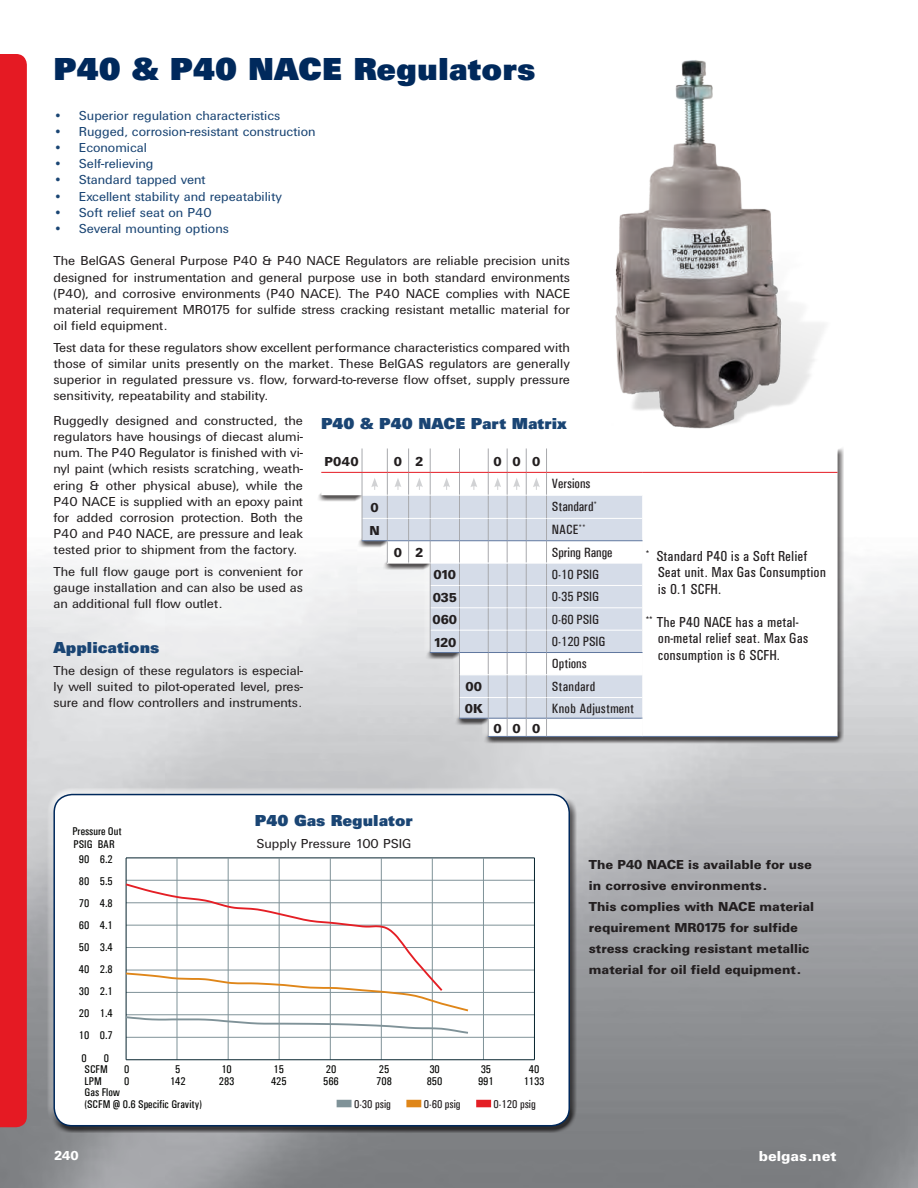
<style>
.page{position:relative;width:918px;height:1188px;background:#fff}
.page>*{position:absolute;margin:0;border:0;box-sizing:border-box;transform-origin:0 0}
.t1{font:33px "Univers Ultra Bold DTC";color:#00295c}
.t2{font:16.5px "Univers Ultra Bold DTC";color:#1a4574}
.t3{font:15px/16.5px "Univers Roman Cond DTC";color:#231f20}
.t4{font:15px "Univers Black DTC";color:#fff}
.t5{font:13.5px/16.2px "Univers DTC";color:#231f20;text-align:justify}
.t6{font:13.5px/21px "Univers Black DTC";color:#231f20}
.t7{font:13.5px "Univers DTC";color:#1a4574}
.t8{font:500 condensed 13.5px/22.4px "Univers";color:#231f20}
.t9{font:500 condensed 13.5px "Univers";letter-spacing:.02em;color:#231f20}
.t10{font:13.5px "Univers Black DTC";color:#fff}
.t11{font:500 condensed 11.55px "Univers";color:#231f20}
.t12{font:500 condensed 11.25px/22px "Univers";color:#040503;text-align:center}
.s1{font-family:"Univers Ultra Bold DTC";font-size:16.5px;color:#1a4574}
</style>
<div class="page">
<img style="left:0;top:560px;width:918px;height:628px">
<div style="left:0;top:54px;width:27px;height:1073px;background:#e51a23"></div>
<div style="left:316px;top:445px;width:528px;height:299px;background:#231f20;opacity:.75"></div>
<svg style="left:321px;top:448px;width:517px;height:288px"></svg>
<div style="left:547px;top:496px;width:95px;height:44px;background:#d5dce8"></div>
<svg style="left:547px;top:541px;width:95px;height:195px;fill:#d5dce8"></svg>
<hr style="left:547px;top:585px;width:95px;height:1px;background:#fff">
<hr style="left:547px;top:607px;width:95px;height:1px;background:#fff">
<hr style="left:547px;top:630px;width:95px;height:1px;background:#fff">
<svg style="left:642px;top:541px;width:1px;height:22px"></svg>
<svg style="left:642px;top:653px;width:1px;height:21px"></svg>
<hr style="left:547px;top:495px;width:95px;height:1px;background:#fff">
<hr style="left:547px;top:518px;width:95px;height:1px;background:#fff">
<hr style="left:547px;top:563px;width:96px;height:1px;background:#fff">
<hr style="left:547px;top:674px;width:96px;height:1px;background:#fff">
<hr style="left:547px;top:697px;width:95px;height:1px;background:#fff">
<hr style="left:547px;top:540px;width:96px;height:1px;background:#60779f">
<hr style="left:547px;top:652px;width:96px;height:1px;background:#60779f">
<hr style="left:321px;top:472px;width:41px;height:1px;background:#e51a23">
<hr style="left:547px;top:472px;width:95px;height:1px;background:#e51a23">
<hr style="left:642px;top:472px;width:196px;height:1px;background:#e51a23">
<hr style="left:642px;top:736px;width:196px;height:1px;background:#60779f">
<hr style="left:547px;top:718px;width:96px;height:1px;background:#60779f">
<hr style="left:547px;top:736px;width:95px;height:1px;background:#60779f">
<svg style="left:642px;top:719px;width:1px;height:17px"></svg>
<svg style="left:362px;top:448px;width:185px;height:289px"></svg>
<div style="left:47px;top:787px;width:525px;height:334px;background:#fff;opacity:.75"></div>
<div style="left:52px;top:798px;width:525px;height:335px;background:#231f20;opacity:.75"></div>
<div style="left:54px;top:795px;width:515px;height:331px;background:#fff;border-radius:18px"></div>
<div style="left:53px;top:794px;width:517px;height:332px;border:2px solid #00295c;border-radius:18px"></div>
<hr style="left:126px;top:1037px;width:408px;height:1px;background:#7f9298">
<hr style="left:126px;top:1015px;width:408px;height:1px;background:#7f9298">
<hr style="left:126px;top:992px;width:408px;height:1px;background:#7f9298">
<hr style="left:126px;top:970px;width:408px;height:1px;background:#7f9298">
<hr style="left:126px;top:947px;width:408px;height:1px;background:#7f9298">
<hr style="left:126px;top:925px;width:408px;height:1px;background:#7f9298">
<hr style="left:126px;top:903px;width:408px;height:1px;background:#7f9298">
<hr style="left:126px;top:880px;width:408px;height:1px;background:#7f9298">
<hr style="left:126px;top:857px;width:408px;height:1px;background:#06232e">
<hr style="left:177px;top:858px;width:1px;height:202px;background:#7f9298">
<hr style="left:228px;top:858px;width:1px;height:202px;background:#7f9298">
<hr style="left:279px;top:858px;width:1px;height:202px;background:#7f9298">
<hr style="left:330px;top:858px;width:1px;height:202px;background:#7f9298">
<hr style="left:381px;top:858px;width:1px;height:202px;background:#7f9298">
<hr style="left:432px;top:858px;width:1px;height:202px;background:#7f9298">
<hr style="left:483px;top:858px;width:1px;height:202px;background:#7f9298">
<hr style="left:534px;top:858px;width:1px;height:202px;background:#06232e">
<hr style="left:126px;top:858px;width:1px;height:202px;background:#06232e">
<hr style="left:126px;top:1059px;width:409px;height:1px;background:#06232e">
<svg style="left:125px;top:882px;width:345px;height:153px"></svg>
<div style="left:337px;top:1100px;width:15px;height:7px;background:#7f9298"></div>
<div style="left:406px;top:1100px;width:15px;height:7px;background:#df8619"></div>
<div style="left:476px;top:1100px;width:15px;height:7px;background:#e41f25"></div>
<img style="left:615px;top:60px;width:209px;height:369px">
<h1 class="t1" style="left:53px;top:50px;width:483px">P40 &amp; P40 NACE Regulators</h1>
<p class="t7" style="left:53px;top:108px;width:228px">• Superior regulation characteristics</p>
<p class="t7" style="left:53px;top:124px;width:264px">• Rugged, corrosion-resistant construction</p>
<p class="t7" style="left:53px;top:140px;width:95px">• Economical</p>
<p class="t7" style="left:53px;top:156px;width:102px">• Self-relieving</p>
<p class="t7" style="left:53px;top:172px;width:154px">• Standard tapped vent</p>
<p class="t7" style="left:53px;top:189px;width:230px">• Excellent stability and repeatability</p>
<p class="t7" style="left:53px;top:205px;width:160px">• Soft relief seat on P40</p>
<p class="t7" style="left:53px;top:221px;width:177px">• Several mounting options</p>
<p class="t5" style="left:53px;top:253px;width:518px">The BelGAS General Purpose P40 &amp; P40 NACE Regulators are reliable precision units designed for instrumentation and general purpose use in both standard environments (P40), and corrosive environments (P40 NACE). The P40 NACE complies with NACE material requirement MR0175 for sulfide stress cracking resistant metallic material for oil field equipment.</p>
<p class="t5" style="left:53px;top:339px;width:518px">Test data for these regulators show excellent performance characteristics compared with those of similar units presently on the market. These BelGAS regulators are generally superior in regulated pressure vs. flow, forward-to-reverse flow offset, supply pressure sensitivity, repeatability and stability.</p>
<p class="t5" style="left:53px;top:412px;width:515px;text-align:left">Ruggedly designed and constructed, the <span class="s1">P40 &amp; P40 NACE Part Matrix </span>regulators have housings of diecast alumi-<br>num. The P40 Regulator is finished with vi-<br>nyl paint (which resists scratching, weath-<br>ering &amp; other physical abuse), while the<br>P40 NACE is supplied with an epoxy paint<br>for added corrosion protection. Both the<br>P40 and P40 NACE, are pressure and leak<br>tested prior to shipment from the factory.</p>
<p class="t5" style="left:53px;top:563px;width:251px">The full flow gauge port is convenient for gauge installation and can also be used as an additional full flow outlet.</p>
<p class="t2" style="left:53px;top:638px;width:107px">Applications</p>
<p class="t5" style="left:53px;top:662px;width:251px">The design of these regulators is especial&shy;ly well suited to pilot-operated level, pres&shy;sure and flow controllers and instruments.</p>
<p class="t6" style="left:325px;top:451px;width:36px">P040</p>
<p class="t6" style="left:394px;top:451px;width:31px">0 2</p>
<p class="t6" style="left:494px;top:451px;width:48px">000</p>
<p class="t8" style="left:552px;top:473px;width:40px">Versions</p>
<p class="t6" style="left:371px;top:497px;width:10px">0</p>
<p class="t8" style="left:552px;top:496px;width:47px">Standard<sup>*</sup></p>
<p class="t6" style="left:370px;top:520px;width:12px">N</p>
<p class="t8" style="left:552px;top:518px;width:35px">NACE<sup>**</sup></p>
<p class="t6" style="left:394px;top:542px;width:31px">0 2</p>
<p class="t8" style="left:552px;top:541px;width:62px">Spring Range</p>
<p class="t6" style="left:434px;top:564px;width:24px">010</p>
<p class="t8" style="left:552px;top:563px;width:49px">0-10 PSIG</p>
<p class="t6" style="left:433px;top:587px;width:26px">035</p>
<p class="t8" style="left:552px;top:586px;width:49px">0-35 PSIG</p>
<p class="t6" style="left:433px;top:609px;width:26px">060</p>
<p class="t8" style="left:552px;top:608px;width:49px">0-60 PSIG</p>
<p class="t6" style="left:433px;top:632px;width:25px">120</p>
<p class="t8" style="left:552px;top:630px;width:55px">0-120 PSIG<br>Options</p>
<p class="t6" style="left:466px;top:676px;width:18px">00</p>
<p class="t9" style="left:552px;top:678px;width:45px">Standard</p>
<p class="t6" style="left:465px;top:698px;width:20px">0K</p>
<p class="t9" style="left:552px;top:700px;width:84px">Knob Adjustment</p>
<p class="t6" style="left:494px;top:717px;width:48px">000</p>
<p class="t3" style="left:658px;top:548px;width:170px;text-indent:-12px"><sup>*</sup> Standard P40 is a Soft Relief<br>Seat unit. Max Gas Consumption is 0.1 SCFH.</p>
<p class="t3" style="left:658px;top:614px;width:152px;text-indent:-12px"><sup>**</sup> The P40 NACE has a metal&shy;on-metal relief seat. Max Gas consumption is 6 SCFH.</p>
<p class="t2" style="left:255px;top:811px;width:159px">P40 Gas Regulator</p>
<p class="t5" style="left:256px;top:835px;width:156px">Supply Pressure 100 PSIG</p>
<p class="t12" style="left:72px;top:824px;width:51px;line-height:13.8px">Pressure Out<br>PSIG BAR<br>90 6.2</p>
<p class="t12" style="left:79px;top:870px;width:35px;text-align:justify">80 5.5<br>70 4.8<br>60 4.1<br>50 3.4<br>40 2.8<br>30 2.1<br>20 1.4<br>10 0.7<br>0</p>
<p class="t12" style="left:85px;top:1052px;width:26px;line-height:11.2px;text-align:right">0<br>SCFM</p>
<p class="t12" style="left:124px;top:1058px;width:7px">0</p>
<p class="t12" style="left:175px;top:1058px;width:7px">5</p>
<p class="t12" style="left:221px;top:1058px;width:12px">10</p>
<p class="t12" style="left:274px;top:1058px;width:12px">15</p>
<p class="t12" style="left:326px;top:1058px;width:12px">20</p>
<p class="t12" style="left:379px;top:1058px;width:12px">25</p>
<p class="t12" style="left:429px;top:1058px;width:12px">30</p>
<p class="t12" style="left:481px;top:1058px;width:12px">35</p>
<p class="t12" style="left:529px;top:1058px;width:12px">40</p>
<p class="t12" style="left:85px;top:1070px;width:19px">LPM</p>
<p class="t12" style="left:124px;top:1070px;width:7px">0</p>
<p class="t12" style="left:170px;top:1070px;width:17px">142</p>
<p class="t12" style="left:219px;top:1070px;width:17px">283</p>
<p class="t12" style="left:271px;top:1070px;width:17px">425</p>
<p class="t12" style="left:323px;top:1070px;width:17px">566</p>
<p class="t12" style="left:376px;top:1070px;width:17px">708</p>
<p class="t12" style="left:427px;top:1070px;width:17px">850</p>
<p class="t12" style="left:478px;top:1070px;width:17px">991</p>
<p class="t12" style="left:524px;top:1070px;width:22px">1133</p>
<p class="t12" style="left:85px;top:1087px;width:119px;line-height:11.7px;text-align:left">Gas Flow<br>(SCFM @ 0.6 Specific Gravity)</p>
<p class="t11" style="left:354px;top:1097px;width:38px">0-30 psig</p>
<p class="t11" style="left:424px;top:1097px;width:38px">0-60 psig</p>
<p class="t11" style="left:494px;top:1097px;width:44px">0-120 psig</p>
<p class="t6" style="left:589px;top:854px;width:227px">The P40 NACE is available for use in corrosive environments.<br>This complies with NACE material requirement MR0175 for sulfide stress cracking resistant metallic material for oil field equipment.</p>
<p class="t10" style="left:54px;top:1148px;width:26px">240</p>
<p class="t4" style="left:759px;top:1147px;width:79px">belgas.net</p>
</div>
